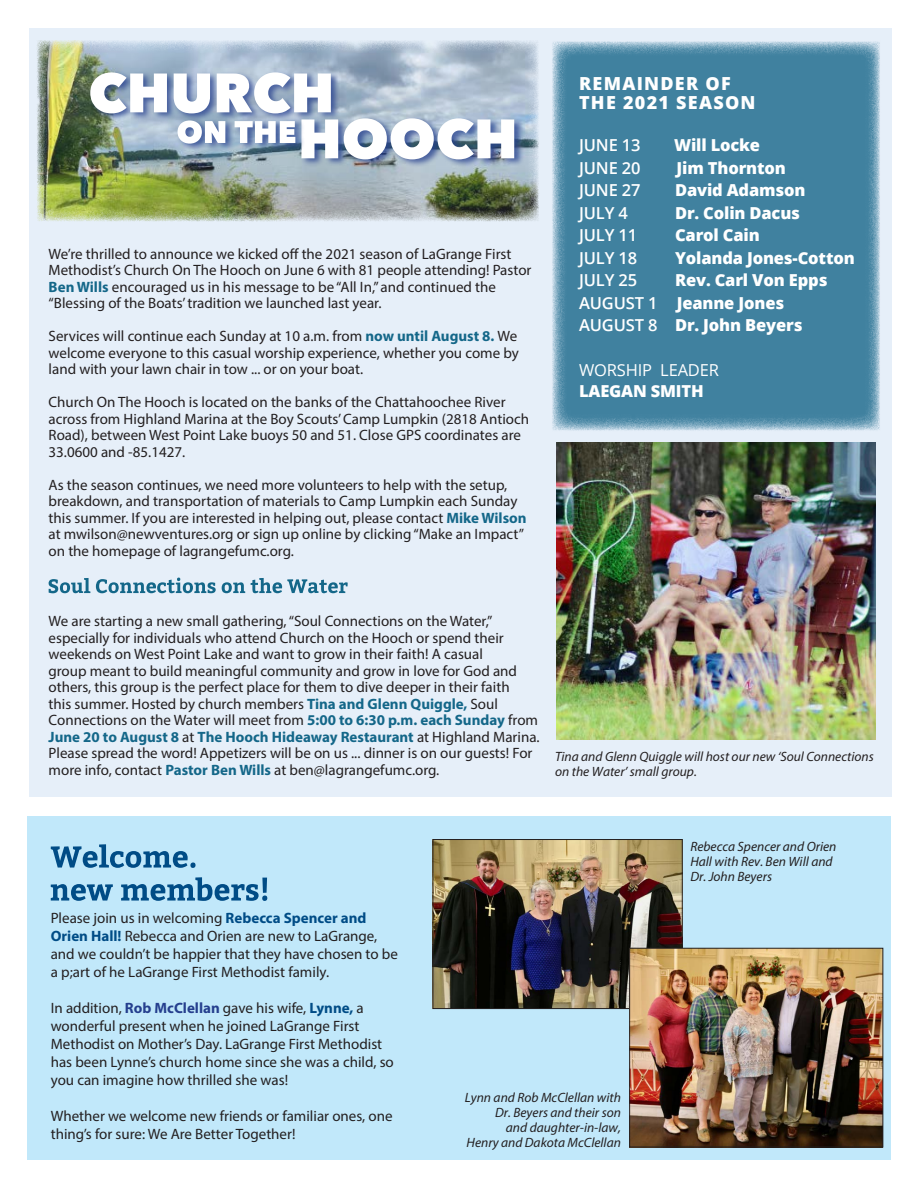
<style>
.page{position:relative;width:918px;height:1188px;background:#fff}
.page>*{position:absolute;margin:0;border:0;box-sizing:border-box;transform-origin:0 0}
.t1{font:800 18px "Open Sans";letter-spacing:.07em;color:#fff}
.t2{font:800 16.5px "Open Sans";letter-spacing:-.01em;color:#fff}
.t3{font:600 16.5px "Open Sans";letter-spacing:-.01em;color:#fff}
.t4{font:16.5px "Open Sans";letter-spacing:-.01em;color:#fff}
.t5{font:15px/16.5px "Myriad Pro";color:#231f20}
.t6{font:italic 13.5px/15px "Myriad Pro";color:#231f20}
.s1{font-weight:700;color:#146789}
.s2{font-weight:600}
.s3{font-weight:700;color:#004c86}
.s4{font-weight:700;color:#253f8e}
</style>
<div class="page">
<div style="left:27px;top:816px;width:864px;height:344px;background:#c1e8fa"></div>
<div style="left:29px;top:28px;width:863px;height:769px;background:#e6eff9"></div>
<svg style="left:49px;top:578px;width:299px;height:15px"></svg>
<img style="left:37px;top:40px;width:502px;height:182px">
<div style="left:89px;top:70px;width:252px;height:52px;background:#253f8e;opacity:.75"></div>
<div style="left:300px;top:116px;width:224px;height:52px;background:#253f8e;opacity:.75"></div>
<svg style="left:90px;top:72px;width:424px;height:87px;background:#b7c4d1"></svg>
<svg style="left:552px;top:41px;width:328px;height:390px;background:#4886a3"></svg>
<img style="left:435px;top:841px;width:246px;height:166px">
<div style="left:433px;top:839px;width:250px;height:170px;border:1px solid #231f20"></div>
<svg style="left:51px;top:844px;width:145px;height:24px"></svg>
<svg style="left:51px;top:877px;width:216px;height:24px"></svg>
<img style="left:631px;top:950px;width:250px;height:195px">
<div style="left:629px;top:948px;width:254px;height:199px;border:1px solid #231f20"></div>
<img style="left:556px;top:442px;width:320px;height:297px">
<p class="t5" style="left:49px;top:245px;width:484px">We’re thrilled to announce we kicked off the 2021 season of LaGrange First Methodist’s Church On The Hooch on June 6 with 81 people attending! Pastor <span class="s1">Ben Wills</span> encouraged us in his message to be “All In,” and continued the “Blessing of the Boats’ tradition we launched last year.</p>
<p class="t5" style="left:49px;top:328px;width:472px;text-align:justify">Services will continue each Sunday at 10 a.m. from <span class="s1">now until August 8.</span> We welcome everyone to this casual worship experience, whether you come by land with your lawn chair in tow ... or on your boat.</p>
<p class="t5" style="left:49px;top:394px;width:482px">Church On The Hooch is located on the banks of the Chattahoochee River across from Highland Marina at the Boy Scouts’ Camp Lumpkin (2818 Antioch Road), between West Point Lake buoys 50 and 51. Close GPS coordinates are 33.0600 and -85.1427.</p>
<p class="t5" style="left:49px;top:476px;width:470px">As the season continues, we need more volunteers to help with the setup, breakdown, and transportation of materials to Camp Lumpkin each Sunday</p>
<p class="t5" style="left:49px;top:509px;width:480px">this summer. If you are interested in helping out, please contact <span class="s1">Mike Wilson</span></p>
<p class="t5" style="left:49px;top:526px;width:477px">at mwilson@newventures.org or sign up online by clicking “Make an Impact”</p>
<p class="t5" style="left:49px;top:542px;width:247px">on the homepage of lagrangefumc.org.</p>
<p class="t1" style="left:579px;top:70px;width:153px">REMAINDER OF</p>
<p class="t1" style="left:579px;top:89px;width:178px">THE 2021 SEASON</p>
<p class="t3" style="left:579px;top:134px;width:63px">JUNE 13</p>
<p class="t2" style="left:674px;top:133px;width:88px">Will Locke</p>
<p class="t3" style="left:579px;top:157px;width:63px">JUNE 20</p>
<p class="t2" style="left:677px;top:155px;width:111px">Jim Thornton</p>
<p class="t3" style="left:579px;top:179px;width:63px">JUNE 27</p>
<p class="t2" style="left:675px;top:178px;width:132px">David Adamson</p>
<p class="t3" style="left:579px;top:202px;width:50px">JULY 4</p>
<p class="t2" style="left:675px;top:200px;width:126px">Dr. Colin Dacus</p>
<p class="t3" style="left:579px;top:224px;width:60px">JULY 11</p>
<p class="t2" style="left:675px;top:223px;width:86px">Carol Cain</p>
<p class="t3" style="left:579px;top:247px;width:60px">JULY 18</p>
<p class="t2" style="left:675px;top:245px;width:181px">Yolanda Jones-Cotton</p>
<p class="t3" style="left:579px;top:269px;width:60px">JULY 25</p>
<p class="t2" style="left:675px;top:268px;width:154px">Rev. Carl Von Epps</p>
<p class="t2" style="left:579px;top:290px;width:207px"><span class="s2">AUGUST 1</span> Jeanne Jones</p>
<p class="t2" style="left:579px;top:313px;width:225px"><span class="s2">AUGUST 8</span> Dr. John Beyers</p>
<p class="t4" style="left:579px;top:359px;width:141px">WORSHIP LEADER</p>
<p class="t2" style="left:579px;top:379px;width:126px">LAEGAN SMITH</p>
<p class="t5" style="left:49px;top:613px;width:493px">We are starting a new small gathering, “Soul Connections on the Water,” especially for individuals who attend Church on the Hooch or spend their weekends on West Point Lake and want to grow in their faith! A casual<br>group meant to build meaningful community and grow in love for God and others, this group is the perfect place for them to dive deeper in their faith<br>this summer. Hosted by church members <span class="s1">Tina and Glenn Quiggle,</span> Soul Connections on the Water will meet from <span class="s1">5:00 to 6:30 p.m. each Sunday</span> from <span class="s1">June 20 to August 8</span> at <span class="s1">The Hooch Hideaway Restaurant</span> at Highland Marina.<br>Please spread the word! Appetizers will be on us ... dinner is on our guests! For more info, contact <span class="s1">Pastor Ben Wills</span> at ben@lagrangefumc.org.</p>
<p class="t6" style="left:555px;top:748px;width:320px">Tina and Glenn Quiggle will host our new ‘Soul Connections on the Water’ small group.</p>
<p class="t6" style="left:690px;top:839px;width:148px">Rebecca Spencer and Orien<br>Hall with Rev. Ben Will and<br>Dr. John Beyers</p>
<p class="t5" style="left:51px;top:909px;width:349px;line-height:18px">Please join us in welcoming <span class="s3">Rebecca Spencer and Orien Hall!</span> Rebecca and Orien are new to LaGrange, and we couldn’t be happier that they have chosen to be a p;art of he LaGrange First Methodist family.</p>
<p class="t5" style="left:51px;top:999px;width:345px;line-height:18px">In addition, <span class="s4">Rob McClellan</span> gave his wife, <span class="s3">Lynne,</span> a wonderful present when he joined LaGrange First Methodist on Mother’s Day. LaGrange First Methodist has been Lynne’s church home since she was a child, so you can imagine how thrilled she was!</p>
<p class="t5" style="left:51px;top:1107px;width:343px;line-height:18px">Whether we welcome new friends or familiar ones, one thing’s for sure: We Are Better Together!</p>
<p class="t6" style="left:465px;top:1090px;width:158px;text-align:right">Lynn and Rob McClellan with<br>Dr. Beyers and their son</p>
<p class="t6" style="left:506px;top:1120px;width:117px">and daughter-in-law,</p>
<p class="t6" style="left:467px;top:1135px;width:156px">Henry and Dakota McClellan</p>
</div>
